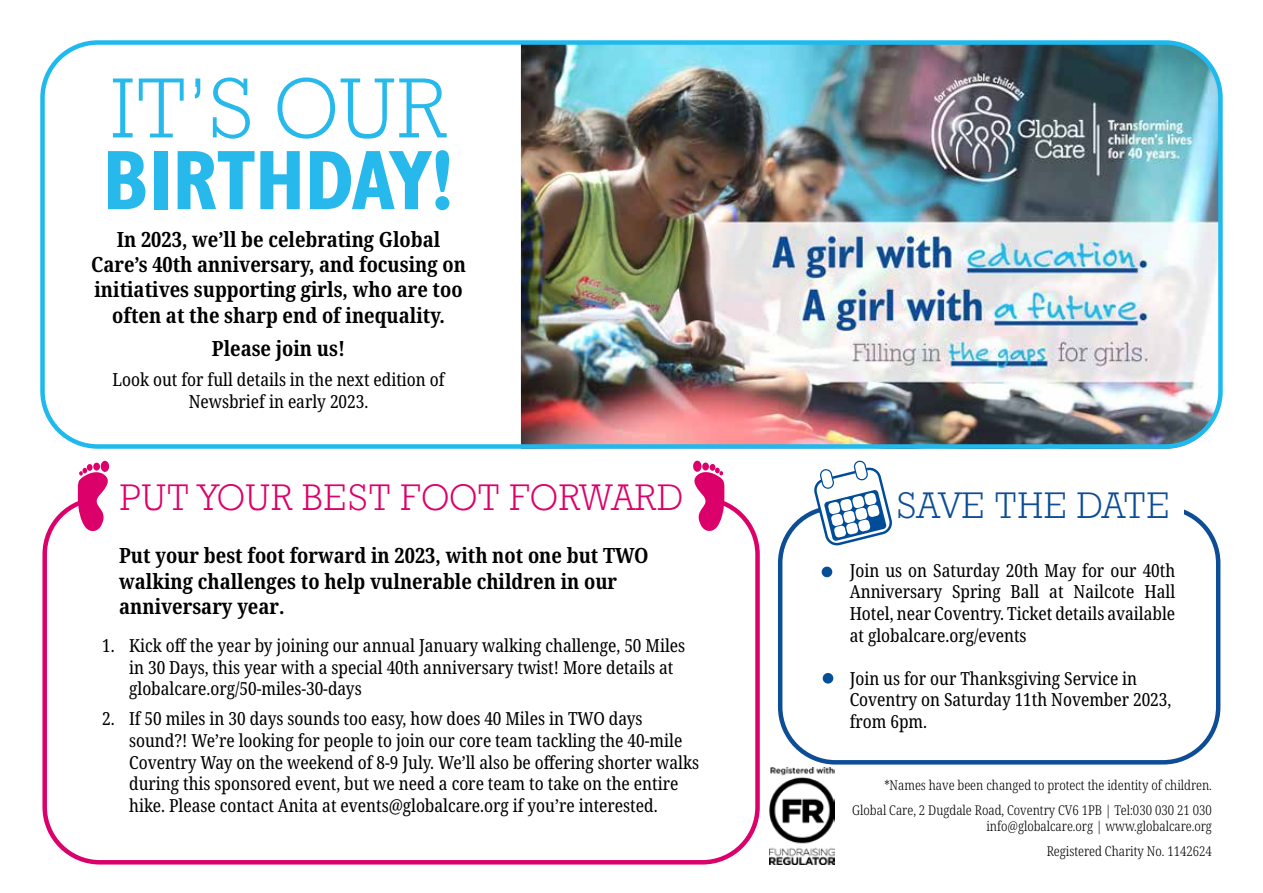
<style>
.page{position:relative;width:1263px;height:893px;background:#fff}
.page>*{position:absolute;margin:0;border:0;box-sizing:border-box;transform-origin:0 0}
.t1{font:700 condensed 84.9px "Humanist 521 BT";color:#27b9eb}
.t2{font:84.9px "Geo Slb 712 Lt BT";color:#27b9eb}
.t3{font:36.9px "Geo Slb 712 Lt BT";letter-spacing:.01em;color:#dc006b}
.t4{font:36.9px "Geo Slb 712 Lt BT";letter-spacing:.01em;color:#0c4d96}
.t5{font:700 condensed 21px/25.2px "Noto Serif";color:#000;text-align:center}
.t6{font:condensed 18px/21.6px "Noto Serif";color:#000}
.t7{font:300 condensed 13.5px/24.8px "Noto Serif";color:#000;text-align:right}
</style>
<div class="page">
<div style="left:42px;top:497px;width:718px;height:367px;border:4px solid #dc006b;border-radius:55px"></div>
<div style="left:94px;top:475px;width:614px;height:43px;background:#fff"></div>
<div style="left:101px;top:461px;width:8px;height:11px;background:#dc006b;border-radius:50%"></div>
<div style="left:93px;top:463px;width:7px;height:8px;background:#dc006b;border-radius:50%"></div>
<div style="left:87px;top:464px;width:6px;height:7px;background:#dc006b;border-radius:50%"></div>
<svg style="left:77px;top:468px;width:32px;height:64px"></svg>
<div style="left:693px;top:461px;width:8px;height:11px;background:#dc006b;border-radius:50%"></div>
<svg style="left:693px;top:464px;width:33px;height:67px"></svg>
<div style="left:778px;top:505px;width:442px;height:260px;border:4px solid #0c4d96;border-radius:55px"></div>
<div style="left:883px;top:480px;width:301px;height:51px;background:#fff"></div>
<svg style="left:814px;top:460px;width:78px;height:85px"></svg>
<div style="left:823px;top:673px;width:10px;height:11px;background:#054f98;border-radius:50%"></div>
<div style="left:822px;top:567px;width:10px;height:10px;background:#054f98;border-radius:50%"></div>
<img style="left:521px;top:45px;width:697px;height:399px">
<div style="left:40px;top:40px;width:1183px;height:409px;border:4px solid #1fbaed;border-radius:55px"></div>
<img style="left:770px;top:767px;width:64px;height:97px">
<h1 class="t2" style="left:110px;top:54px;width:338px">IT’S OUR</h1>
<h1 class="t1" style="left:103px;top:127px;width:353px">BIRTHDAY!</h1>
<p class="t5" style="left:91px;top:227px;width:376px">In 2023, we’ll be celebrating Global Care’s 40th anniversary, and focusing on initiatives supporting girls, who are too often at the sharp end of inequality.</p>
<p class="t5" style="left:212px;top:337px;width:135px">Please join us!</p>
<p class="t6" style="left:112px;top:370px;width:334px;text-align:center">Look out for full details in the next edition of<br>Newsbrief in early 2023.</p>
<h2 class="t3" style="left:119px;top:473px;width:565px">PUT YOUR BEST FOOT FORWARD</h2>
<p class="t5" style="left:119px;top:544px;width:531px;text-align:left">Put your best foot forward in 2023, with not one but TWO walking challenges to help vulnerable children in our anniversary year.</p>
<p class="t6" style="left:129px;top:635px;width:557px;text-indent:-27px">1. Kick off the year by joining our annual January walking challenge, 50 Miles in 30 Days, this year with a special 40th anniversary twist! More details at globalcare.org/50-miles-30-days</p>
<p class="t6" style="left:129px;top:709px;width:571px;text-indent:-27px">2. If 50 miles in 30 days sounds too easy, how does 40 Miles in TWO days sound?! We’re looking for people to join our core team tackling the 40-mile Coventry Way on the weekend of 8-9 July. We’ll also be offering shorter walks during this sponsored event, but we need a core team to take on the entire hike. Please contact Anita at events@globalcare.org if you’re interested.</p>
<h2 class="t4" style="left:896px;top:482px;width:275px">SAVE THE DATE</h2>
<p class="t6" style="left:850px;top:560px;width:327px;text-align:justify;text-indent:-27px">• Join us on Saturday 20th May for our 40th Anniversary Spring Ball at Nailcote Hall Hotel, near Coventry. Ticket details available at globalcare.org/events</p>
<p class="t6" style="left:850px;top:668px;width:323px;text-indent:-27px">• Join us for our Thanksgiving Service in<br>Coventry on Saturday 11th November 2023, from 6pm.</p>
<p class="t7" style="left:852px;top:774px;width:361px">*Names have been changed to protect the identity of children.<br>Global Care, 2 Dugdale Road, Coventry CV6 1PB | Tel:030 030 21 030</p>
<p class="t7" style="left:986px;top:814px;width:227px">info@globalcare.org | www.globalcare.org<br>Registered Charity No. 1142624</p>
</div>
